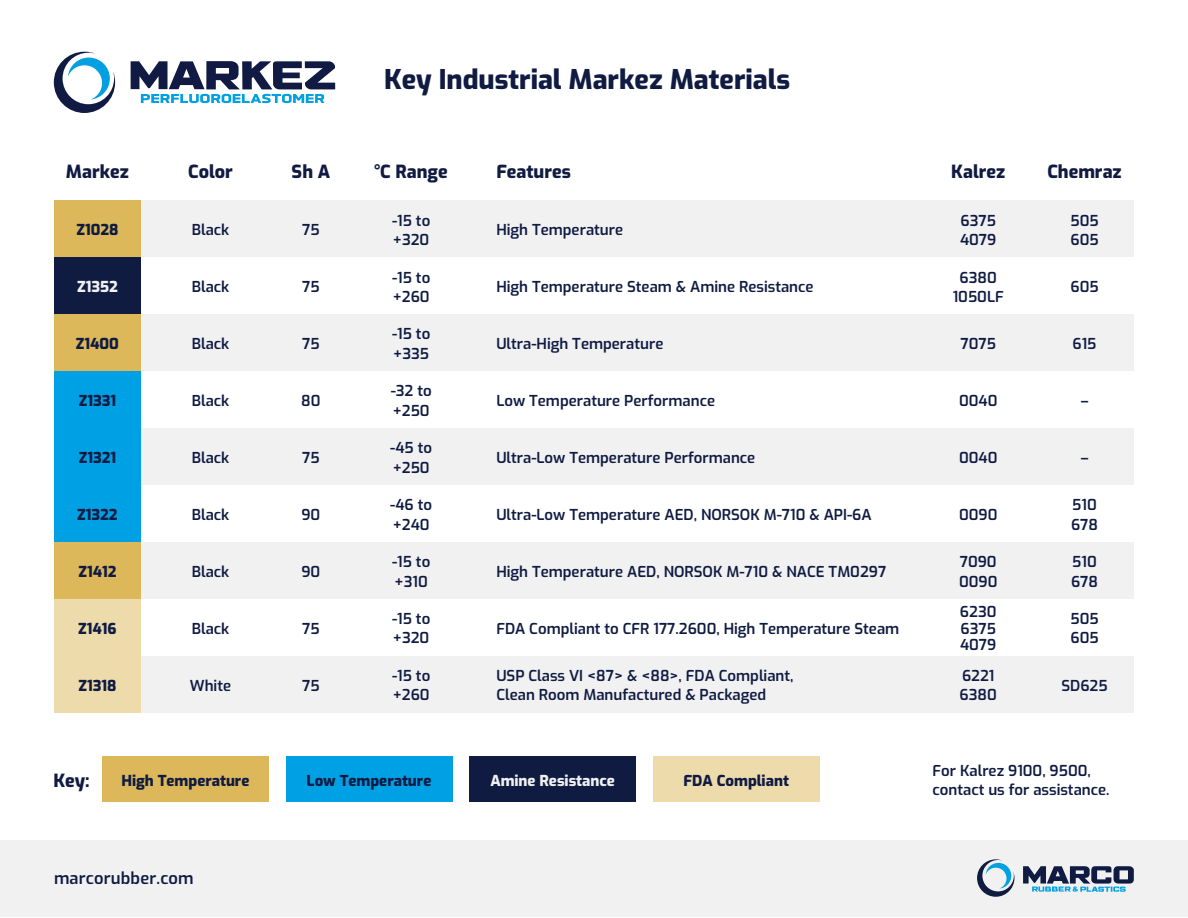
<style>
.page{position:relative;width:1188px;height:918px;background:#fff}
.page>*{position:absolute;margin:0;border:0;box-sizing:border-box;transform-origin:0 0}
.t1{font:800 27px "Exo";color:#101b42}
.t2{font:800 18px "Exo";color:#101b42}
.t3{font:600 16.5px "Exo";letter-spacing:.01em;color:#101b42}
.t4{font:600 15px/19.5px "Exo";color:#101b42}
.t5{font:800 15px "Exo";color:#101b42}
.t6{font:800 15px "Exo";color:#f1f1f2}
</style>
<div class="page">
<div style="left:54px;top:656px;width:1080px;height:57px;background:#f1f1f2"></div>
<div style="left:54px;top:542px;width:1080px;height:57px;background:#f1f1f2"></div>
<div style="left:54px;top:428px;width:1080px;height:57px;background:#f1f1f2"></div>
<div style="left:54px;top:314px;width:1080px;height:57px;background:#f1f1f2"></div>
<div style="left:54px;top:200px;width:1080px;height:57px;background:#f1f1f2"></div>
<div style="left:0;top:840px;width:1188px;height:77px;background:#f1f1f2"></div>
<svg style="left:977px;top:859px;width:37px;height:38px"></svg>
<svg style="left:1023px;top:866px;width:111px;height:26px"></svg>
<div style="left:54px;top:200px;width:87px;height:57px;background:#dcb85a"></div>
<div style="left:54px;top:257px;width:87px;height:57px;background:#101b42"></div>
<div style="left:54px;top:314px;width:87px;height:57px;background:#dcb85a"></div>
<div style="left:54px;top:371px;width:87px;height:57px;background:#00a1e4"></div>
<div style="left:102px;top:756px;width:167px;height:46px;background:#dcb85a"></div>
<div style="left:469px;top:756px;width:167px;height:46px;background:#101b42"></div>
<div style="left:286px;top:756px;width:166px;height:46px;background:#00a1e4"></div>
<div style="left:653px;top:756px;width:167px;height:46px;background:#eddbac"></div>
<div style="left:54px;top:428px;width:87px;height:57px;background:#00a1e4"></div>
<div style="left:54px;top:485px;width:87px;height:57px;background:#00a1e4"></div>
<div style="left:54px;top:542px;width:87px;height:57px;background:#dcb85a"></div>
<div style="left:54px;top:599px;width:87px;height:114px;background:#eddbac"></div>
<svg style="left:54px;top:52px;width:61px;height:61px"></svg>
<svg style="left:131px;top:61px;width:204px;height:42px"></svg>
<h1 class="t1" style="left:384px;top:60px;width:408px">Key Industrial Markez Materials</h1>
<p class="t2" style="left:66px;top:158px;width:64px">Markez</p>
<p class="t2" style="left:188px;top:158px;width:46px">Color</p>
<p class="t2" style="left:292px;top:158px;width:40px">Sh A</p>
<p class="t2" style="left:375px;top:158px;width:75px">°C Range</p>
<p class="t2" style="left:496px;top:158px;width:76px">Features</p>
<p class="t5" style="left:76px;top:219px;width:44px">Z1028</p>
<p class="t6" style="left:77px;top:276px;width:42px">Z1352</p>
<p class="t5" style="left:76px;top:333px;width:45px">Z1400</p>
<p class="t5" style="left:79px;top:390px;width:39px">Z1331</p>
<p class="t5" style="left:79px;top:447px;width:39px">Z1321</p>
<p class="t5" style="left:77px;top:504px;width:42px">Z1322</p>
<p class="t5" style="left:78px;top:561px;width:40px">Z1412</p>
<p class="t5" style="left:78px;top:617px;width:40px">Z1416</p>
<p class="t5" style="left:78px;top:674px;width:39px">Z1318</p>
<p class="t4" style="left:192px;top:220px;width:39px">Black</p>
<p class="t4" style="left:192px;top:276px;width:39px">Black</p>
<p class="t4" style="left:192px;top:333px;width:39px">Black</p>
<p class="t4" style="left:192px;top:390px;width:39px">Black</p>
<p class="t4" style="left:192px;top:447px;width:39px">Black</p>
<p class="t4" style="left:192px;top:504px;width:39px">Black</p>
<p class="t4" style="left:192px;top:561px;width:39px">Black</p>
<p class="t4" style="left:192px;top:618px;width:39px">Black</p>
<p class="t4" style="left:190px;top:675px;width:43px">White</p>
<p class="t4" style="left:302px;top:220px;width:19px">75</p>
<p class="t4" style="left:302px;top:276px;width:19px">75</p>
<p class="t4" style="left:302px;top:333px;width:19px">75</p>
<p class="t4" style="left:301px;top:390px;width:21px">80</p>
<p class="t4" style="left:302px;top:447px;width:19px">75</p>
<p class="t4" style="left:301px;top:504px;width:20px">90</p>
<p class="t4" style="left:301px;top:561px;width:20px">90</p>
<p class="t4" style="left:302px;top:618px;width:19px">75</p>
<p class="t4" style="left:302px;top:675px;width:19px">75</p>
<p class="t4" style="left:392px;top:210px;width:40px">-15 to +320</p>
<p class="t4" style="left:392px;top:267px;width:40px">-15 to +260</p>
<p class="t4" style="left:392px;top:324px;width:40px">-15 to +335</p>
<p class="t4" style="left:391px;top:380px;width:43px">-32 to +250</p>
<p class="t4" style="left:390px;top:437px;width:43px">-45 to +250</p>
<p class="t4" style="left:390px;top:494px;width:43px">-46 to +240</p>
<p class="t4" style="left:392px;top:551px;width:40px">-15 to +310</p>
<p class="t4" style="left:392px;top:608px;width:40px">-15 to +320</p>
<p class="t4" style="left:392px;top:665px;width:40px">-15 to +260</p>
<p class="t4" style="left:496px;top:220px;width:128px">High Temperature</p>
<p class="t4" style="left:496px;top:276px;width:319px">High Temperature Steam &amp; Amine Resistance</p>
<p class="t4" style="left:496px;top:333px;width:169px">Ultra-High Temperature</p>
<p class="t4" style="left:496px;top:390px;width:220px">Low Temperature Performance</p>
<p class="t4" style="left:496px;top:447px;width:261px">Ultra-Low Temperature Performance</p>
<p class="t4" style="left:496px;top:504px;width:377px">Ultra-Low Temperature AED, NORSOK M-710 &amp; API-6A</p>
<p class="t4" style="left:496px;top:561px;width:391px">High Temperature AED, NORSOK M-710 &amp; NACE TM0297</p>
<p class="t4" style="left:496px;top:618px;width:404px">FDA Compliant to CFR 177.2600, High Temperature Steam</p>
<p class="t4" style="left:496px;top:665px;width:299px">USP Class VI &lt;87&gt; &amp; &lt;88&gt;, FDA Compliant,<br>Clean Room Manufactured &amp; Packaged</p>
<p class="t2" style="left:53px;top:767px;width:38px">Key:</p>
<p class="t5" style="left:121px;top:769px;width:130px">High Temperature</p>
<p class="t5" style="left:307px;top:769px;width:126px">Low Temperature</p>
<p class="t6" style="left:490px;top:769px;width:126px">Amine Resistance</p>
<p class="t5" style="left:683px;top:769px;width:107px">FDA Compliant</p>
<p class="t3" style="left:54px;top:866px;width:141px">marcorubber.com</p>
<p class="t2" style="left:951px;top:158px;width:56px">Kalrez</p>
<p class="t4" style="left:960px;top:210px;width:38px">6375<br>4079</p>
<p class="t4" style="left:953px;top:267px;width:52px;text-align:center">6380<br>1050LF</p>
<p class="t4" style="left:960px;top:333px;width:37px">7075</p>
<p class="t4" style="left:959px;top:390px;width:40px">0040</p>
<p class="t4" style="left:959px;top:447px;width:40px">0040</p>
<p class="t4" style="left:959px;top:504px;width:40px">0090</p>
<p class="t4" style="left:959px;top:551px;width:40px">7090<br>0090</p>
<p class="t4" style="left:960px;top:603px;width:38px;line-height:16.5px;text-align:justify">6230<br>6375<br>4079</p>
<p class="t4" style="left:960px;top:665px;width:39px">6221<br>6380</p>
<p class="t2" style="left:1047px;top:158px;width:76px">Chemraz</p>
<p class="t4" style="left:1070px;top:210px;width:30px">505<br>605</p>
<p class="t4" style="left:1070px;top:276px;width:30px">605</p>
<p class="t4" style="left:1073px;top:333px;width:25px">615</p>
<p class="t4" style="left:1081px;top:390px;width:9px">–</p>
<p class="t4" style="left:1081px;top:447px;width:9px">–</p>
<p class="t4" style="left:1071px;top:494px;width:28px">510<br>678</p>
<p class="t4" style="left:1071px;top:551px;width:28px">510<br>678</p>
<p class="t4" style="left:1070px;top:608px;width:30px">505<br>605</p>
<p class="t4" style="left:1061px;top:675px;width:48px">SD625</p>
<p class="t4" style="left:933px;top:760px;width:179px">For Kalrez 9100, 9500, contact us for assistance.</p>
</div>
